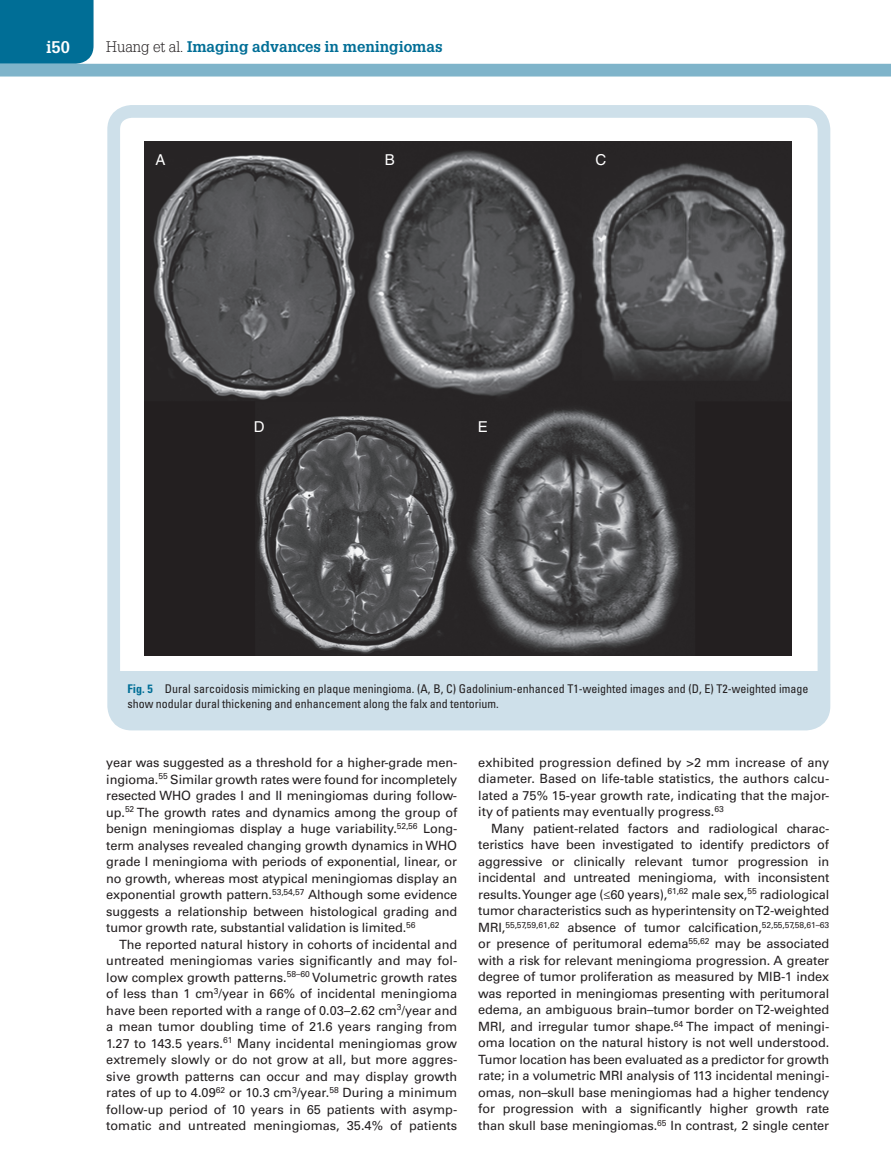
<style>
.page{position:relative;width:891px;height:1175px;background:#fff}
.page>*{position:absolute;margin:0;border:0;box-sizing:border-box;transform-origin:0 0}
.t1{font:700 16.5px "Glypha LT Std";color:#fff}
.t2{font:700 15px "Glypha LT Std";color:#006e96}
.t3{font:15px "Helvetica";color:#fff}
.t4{font:12.75px/16.5px "Univers LT Std";letter-spacing:-.005em;color:#231f20;text-align:justify}
.t5{font:condensed 12px/15px "Univers LT Std";color:#231f20}
.s1{font-weight:300;color:#231f20}
.s2{font-weight:700;color:#006e96}
</style>
<div class="page">
<div style="left:0;top:0;width:94px;height:64px;background:#006e96"></div>
<div style="left:0;top:64px;width:891px;height:12px;background:#7fb4ca"></div>
<div style="left:119px;top:671px;width:700px;height:50px;background:#cee0ea"></div>
<img style="left:144px;top:142px;width:648px;height:513px">
<div style="left:107px;top:105px;width:723px;height:625px;border:13px solid #cee0ea;border-radius:18px"></div>
<p class="t1" style="left:46px;top:37px;width:25px">i50</p>
<p class="t2" style="left:106px;top:37px;width:338px"><span class="s1">Huang et al.</span> Imaging advances in meningiomas</p>
<p class="t3" style="left:156px;top:151px;width:12px">A</p>
<p class="t3" style="left:385px;top:151px;width:12px">B</p>
<p class="t3" style="left:254px;top:418px;width:12px">D</p>
<p class="t3" style="left:478px;top:418px;width:12px">E</p>
<p class="t3" style="left:596px;top:151px;width:12px">C</p>
<p class="t5" style="left:128px;top:680px;width:683px"><span class="s2">Fig. 5</span> Dural sarcoidosis mimicking en plaque meningioma. (A, B, C) Gadolinium-enhanced T1-weighted images and (D, E) T2-weighted image show nodular dural thickening and enhancement along the falx and tentorium.</p>
<p class="t4" style="left:106px;top:754px;width:353px">year was suggested as a threshold for a higher-grade men&shy;ingioma.<sup>55</sup> Similar growth rates were found for incompletely resected WHO grades I and II meningiomas during follow&shy;up.<sup>52</sup> The growth rates and dynamics among the group of benign meningiomas display a huge variability.<sup>52,56</sup> Long&shy;term analyses revealed changing growth dynamics in WHO grade I meningioma with periods of exponential, linear, or no growth, whereas most atypical meningiomas display an exponential growth pattern.<sup>53,54,57</sup> Although some evidence suggests a relationship between histological grading and tumor growth rate, substantial validation is limited.<sup>56</sup></p>
<p class="t4" style="left:106px;top:936px;width:353px;text-indent:13px">The reported natural history in cohorts of incidental and untreated meningiomas varies significantly and may fol&shy;low complex growth patterns.<sup>58–60</sup> Volumetric growth rates of less than 1 cm<sup>3</sup>/year in 66% of incidental meningioma have been reported with a range of 0.03–2.62 cm<sup>3</sup>/year and a mean tumor doubling time of 21.6 years ranging from 1.27 to 143.5 years.<sup>61</sup> Many incidental meningiomas grow extremely slowly or do not grow at all, but more aggres&shy;sive growth patterns can occur and may display growth rates of up to 4.09<sup>62</sup> or 10.3 cm<sup>3</sup>/year.<sup>58</sup> During a minimum follow-up period of 10 years in 65 patients with asymp&shy;tomatic and untreated meningiomas, 35.4% of patients</p>
<p class="t4" style="left:478px;top:754px;width:353px">exhibited progression defined by &gt;2 mm increase of any diameter. Based on life-table statistics, the authors calcu&shy;lated a 75% 15-year growth rate, indicating that the major&shy;ity of patients may eventually progress.<sup>63</sup></p>
<p class="t4" style="left:478px;top:820px;width:353px;text-indent:13px">Many patient-related factors and radiological charac&shy;teristics have been investigated to identify predictors of aggressive or clinically relevant tumor progression in incidental and untreated meningioma, with inconsistent results. Younger age (≤60 years),<sup>61,62</sup> male sex,<sup>55</sup> radiological tumor characteristics such as hyperintensity on T2-weighted MRI,<sup>55,57,59,61,62</sup> absence of tumor calcification,<sup>52,55,57,58,61–63 </sup>or presence of peritumoral edema<sup>55,62</sup> may be associated with a risk for relevant meningioma progression. A greater degree of tumor proliferation as measured by MIB-1 index was reported in meningiomas presenting with peritumoral edema, an ambiguous brain–tumor border on T2-weighted MRI, and irregular tumor shape.<sup>64</sup> The impact of meningi&shy;oma location on the natural history is not well understood.<br>Tumor location has been evaluated as a predictor for growth rate; in a volumetric MRI analysis of 113 incidental meningi&shy;omas, non–skull base meningiomas had a higher tendency for progression with a significantly higher growth rate than skull base meningiomas.<sup>65</sup> In contrast, 2 single center</p>
</div>
